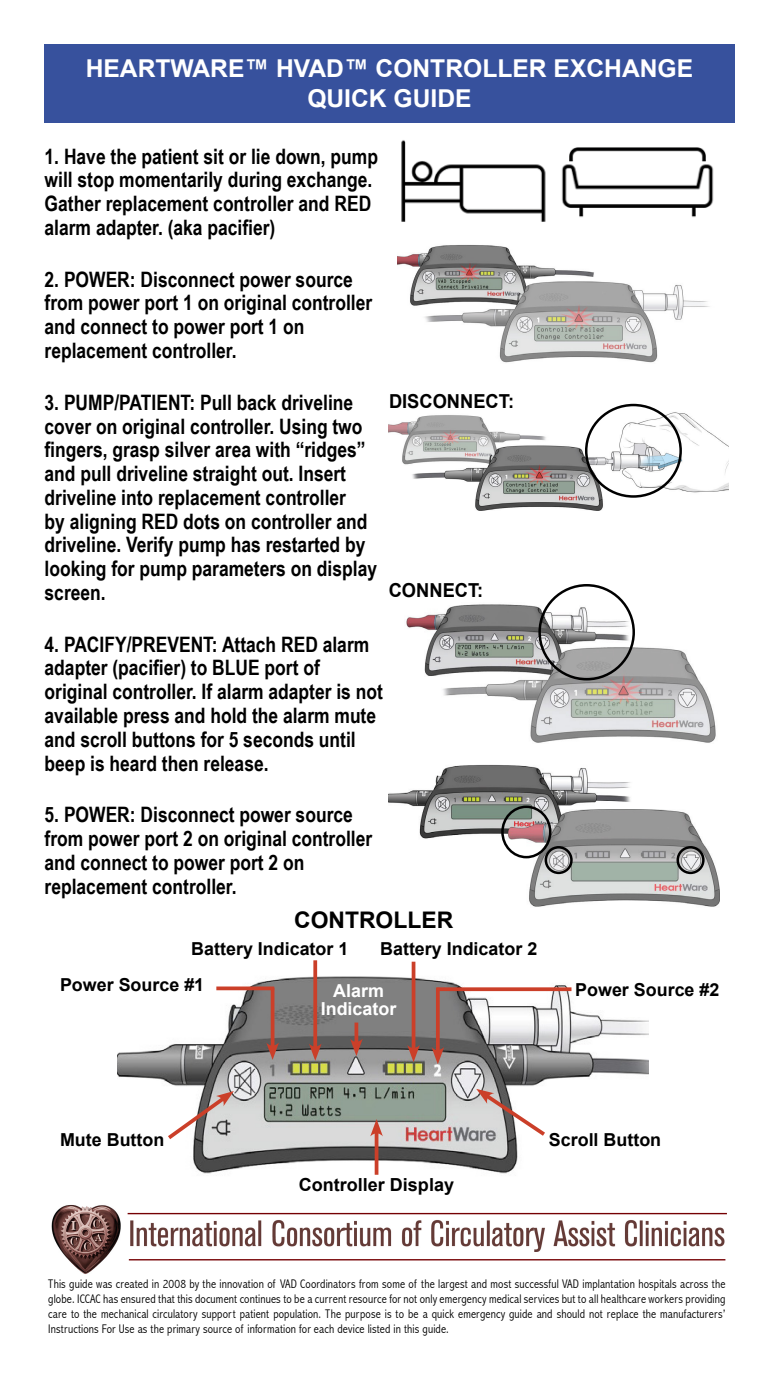
<style>
.page{position:relative;width:777px;height:1380px;background:#fff}
.page>*{position:absolute;margin:0;border:0;box-sizing:border-box;transform-origin:0 0}
.t1{font:700 24.62px/29.5px "Arial";color:#fff;text-align:center}
.t2{font:700 22.88px "Arial";color:#000}
.t3{font:700 21.25px/23.8px "Arial Narrow";color:#000}
.t4{font:700 19.25px "Arial";color:#000;scale:.95 1}
.t5{font:700 18px "Arial";color:#000}
.t6{font:700 17.88px "Arial";color:#000}
.t7{font:700 17.88px/18.1px "Arial";color:#fff;text-align:center}
.t8{font:300 condensed 12.5px/15px "Abadi";letter-spacing:.01em;color:#000;text-align:justify}
</style>
<div class="page">
<img style="left:118px;top:963px;width:530px;height:212px">
<div style="left:44px;top:44px;width:690px;height:78px;background:#37519d"></div>
<img style="left:401px;top:140px;width:313px;height:82px">
<img style="left:397px;top:245px;width:313px;height:118px">
<img style="left:406px;top:603px;width:310px;height:140px">
<div style="left:538px;top:584px;width:96px;height:96px;border:2px solid #000;border-radius:50%"></div>
<img style="left:388px;top:412px;width:340px;height:99px">
<div style="left:584px;top:404px;width:97px;height:94px;border:2px solid #000;border-radius:50%"></div>
<img style="left:389px;top:764px;width:330px;height:143px">
<div style="left:501px;top:806px;width:50px;height:52px;border:2px solid #000;border-radius:50%"></div>
<svg style="left:216px;top:986px;width:58px;height:4px"></svg>
<svg style="left:270px;top:988px;width:4px;height:55px"></svg>
<svg style="left:266px;top:1043px;width:13px;height:17px"></svg>
<svg style="left:436px;top:987px;width:135px;height:4px"></svg>
<hr style="left:436px;top:988px;width:3px;height:66px;background:#cb3f29">
<svg style="left:431px;top:1047px;width:13px;height:17px"></svg>
<svg style="left:411px;top:962px;width:4px;height:83px"></svg>
<svg style="left:407px;top:1045px;width:12px;height:17px"></svg>
<svg style="left:313px;top:960px;width:4px;height:84px"></svg>
<svg style="left:309px;top:1044px;width:12px;height:17px"></svg>
<svg style="left:354px;top:1023px;width:4px;height:16px"></svg>
<svg style="left:350px;top:1039px;width:12px;height:17px"></svg>
<svg style="left:476px;top:1089px;width:73px;height:50px"></svg>
<svg style="left:164px;top:1091px;width:70px;height:52px"></svg>
<svg style="left:374px;top:1136px;width:4px;height:39px"></svg>
<svg style="left:370px;top:1119px;width:13px;height:17px"></svg>
<div style="left:544px;top:846px;width:28px;height:28px;border:2px solid #000;border-radius:50%"></div>
<div style="left:676px;top:846px;width:28px;height:28px;border:2px solid #000;border-radius:50%"></div>
<img style="left:51px;top:1204px;width:70px;height:70px">
<img style="left:127px;top:1212px;width:598px;height:40px">
<hr style="left:129px;top:1259px;width:596px;height:1px;background:#750003">
<hr style="left:127px;top:1213px;width:599px;height:1px;background:#750003">
<p class="t1" style="left:86px;top:55px;width:608px">HEARTWARE™ HVAD™ CONTROLLER EXCHANGE<br>QUICK GUIDE</p>
<p class="t3" style="left:45px;top:143px;width:335px">1. Have the patient sit or lie down, pump will stop momentarily during exchange.<br>Gather replacement controller and RED alarm adapter. (aka pacifier)</p>
<p class="t3" style="left:45px;top:266px;width:329px">2. POWER: Disconnect power source from power port 1 on original controller and connect to power port 1 on replacement controller.</p>
<p class="t3" style="left:45px;top:389px;width:334px">3. PUMP/PATIENT: Pull back driveline cover on original controller. Using two fingers, grasp silver area with “ridges” and pull driveline straight out. Insert driveline into replacement controller<br>by aligning RED dots on controller and driveline. Verify pump has restarted by looking for pump parameters on display screen.</p>
<p class="t3" style="left:45px;top:631px;width:339px">4. PACIFY/PREVENT: Attach RED alarm adapter (pacifier) to BLUE port of original controller. If alarm adapter is not available press and hold the alarm mute and scroll buttons for 5 seconds until beep is heard then release.</p>
<p class="t3" style="left:45px;top:802px;width:329px">5. POWER: Disconnect power source from power port 2 on original controller and connect to power port 2 on replacement controller.</p>
<p class="t4" style="left:389px;top:389px;width:133px">DISCONNECT:</p>
<p class="t4" style="left:388px;top:578px;width:101px">CONNECT:</p>
<p class="t2" style="left:294px;top:905px;width:160px">CONTROLLER</p>
<p class="t6" style="left:380px;top:937px;width:158px">Battery Indicator 2</p>
<p class="t6" style="left:191px;top:937px;width:158px">Battery Indicator 1</p>
<p class="t7" style="left:320px;top:982px;width:77px">Alarm<br>Indicator</p>
<p class="t6" style="left:60px;top:973px;width:146px">Power Source #1</p>
<p class="t6" style="left:575px;top:978px;width:146px">Power Source #2</p>
<p class="t6" style="left:60px;top:1128px;width:106px">Mute Button</p>
<p class="t5" style="left:299px;top:1173px;width:157px">Controller Display</p>
<p class="t6" style="left:548px;top:1128px;width:114px">Scroll Button</p>
<p class="t8" style="left:48px;top:1276px;width:678px">This guide was created in 2008 by the innovation of VAD Coordinators from some of the largest and most successful VAD implantation hospitals across the globe. ICCAC has ensured that this document continues to be a current resource for not only emergency medical services but to all healthcare workers providing care to the mechanical circulatory support patient population. The purpose is to be a quick emergency guide and should not replace the manufacturers’ Instructions For Use as the primary source of information for each device listed in this guide.</p>
</div>
